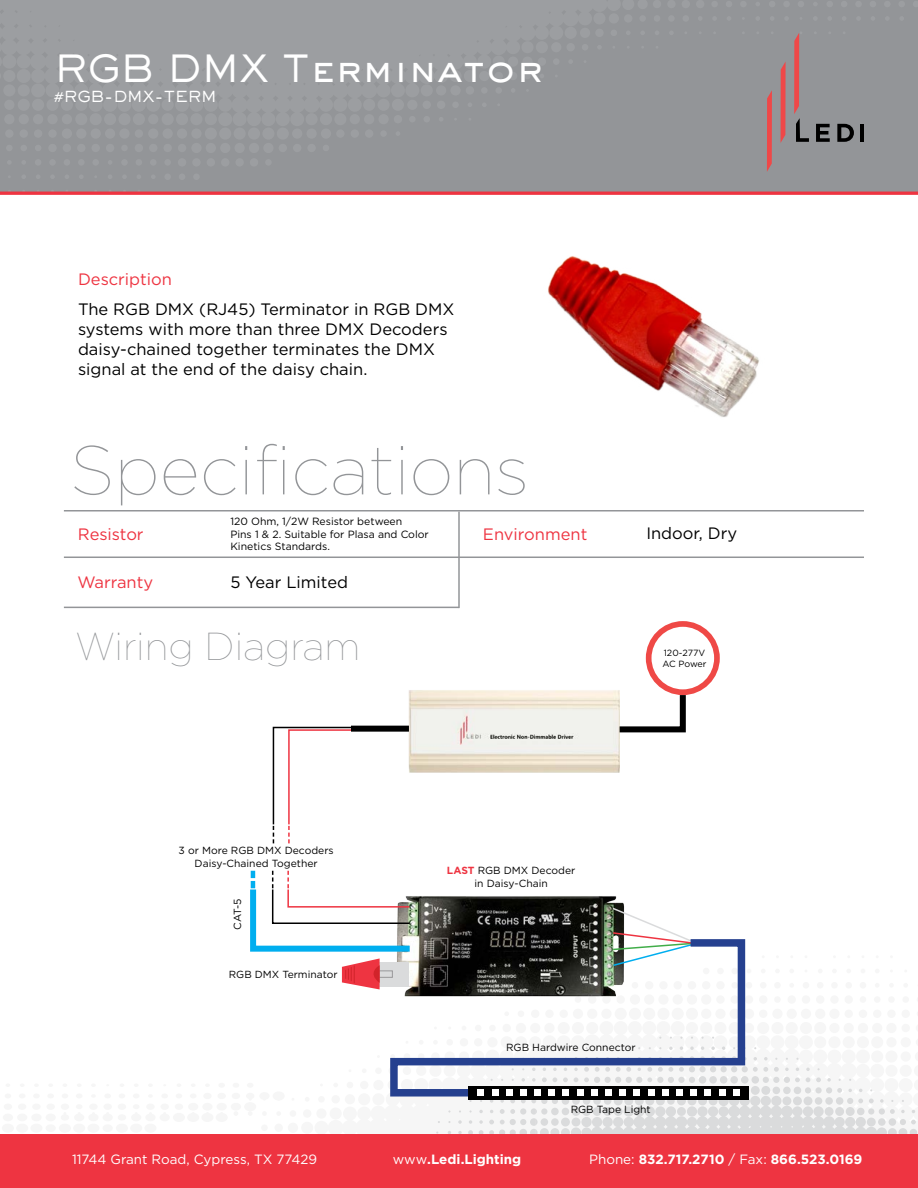
<style>
.page{position:relative;width:918px;height:1188px;background:#fff}
.page>*{position:absolute;margin:0;border:0;box-sizing:border-box;transform-origin:0 0}
.t1{font:100 69px "Gotham";color:#939598}
.t2{font:100 39px "Gotham";color:#939598}
.t3{font:500 36.9px "Sackers Gothic Std";color:#fff}
.t4{font:16.5px/19.8px "Gotham";color:#000}
.t5{font:16.5px "Gotham";color:#ee3441}
.t6{font:500 15px "Sackers Gothic Std";color:#fff}
.t7{font:700 13.35px "Gotham";color:#fff}
.t8{font:13.35px "Gotham";color:#fff}
.t9{font:10.5px/12.6px "Gotham";color:#000}
.t10{font:10.35px/12.5px "Gotham";color:#000;text-align:center}
.t11{font:9px/10.8px "Gotham";color:#000}
.s1{font-weight:700;color:#ee3441}
.s2{font-weight:400}
</style>
<div class="page">
<svg style="left:749px;top:1047px;width:124px;height:52px;fill:#f6f6f6"></svg>
<svg style="left:436px;top:1099px;width:482px;height:35px;fill:#ddddde"></svg>
<svg style="left:0;top:0;width:918px;height:192px;fill:#939598"></svg>
<svg style="left:622px;top:0;width:296px;height:22px"></svg>
<svg style="left:0;top:192px;width:918px;height:3px"></svg>
<div style="left:0;top:1134px;width:918px;height:54px;background:#ee3441"></div>
<svg style="left:816px;top:124px;width:14px;height:18px"></svg>
<svg style="left:837px;top:124px;width:17px;height:18px"></svg>
<hr style="left:860px;top:124px;width:4px;height:18px;background:#000">
<svg style="left:767px;top:90px;width:5px;height:82px"></svg>
<svg style="left:781px;top:61px;width:5px;height:82px"></svg>
<svg style="left:794px;top:33px;width:15px;height:109px"></svg>
<hr style="left:64px;top:607px;width:395px;height:1px;background:#939598">
<hr style="left:64px;top:557px;width:800px;height:1px;background:#939598">
<hr style="left:64px;top:510px;width:800px;height:2px;background:#939598">
<hr style="left:458px;top:512px;width:2px;height:96px;background:#939598">
<img style="left:548px;top:256px;width:211px;height:161px">
<img style="left:416px;top:896px;width:208px;height:39px">
<img style="left:406px;top:690px;width:213px;height:83px">
<div style="left:646px;top:621px;width:74px;height:74px;border:6px solid #ef4946;border-radius:50%"></div>
<svg style="left:614px;top:689px;width:75px;height:46px"></svg>
<svg style="left:611px;top:906px;width:67px;height:29px"></svg>
<svg style="left:390px;top:935px;width:359px;height:165px"></svg>
<svg style="left:250px;top:871px;width:166px;height:118px"></svg>
<div style="left:351px;top:726px;width:58px;height:6px;background:#000"></div>
<svg style="left:272px;top:726px;width:82px;height:117px"></svg>
<h3 class="t3" style="left:54px;top:44px;width:490px">RGB DMX Terminator</h3>
<p class="t6" style="left:54px;top:87px;width:164px">#RGB-DMX-TERM</p>
<p class="t5" style="left:78px;top:270px;width:96px">Description</p>
<p class="t4" style="left:78px;top:299px;width:378px">The RGB DMX (RJ45) Terminator in RGB DMX systems with more than three DMX Decoders daisy-chained together terminates the DMX signal at the end of the daisy chain.</p>
<h1 class="t1" style="left:70px;top:433px;width:460px">Specifications</h1>
<p class="t5" style="left:78px;top:525px;width:67px">Resistor</p>
<p class="t5" style="left:77px;top:573px;width:77px">Warranty</p>
<p class="t9" style="left:230px;top:515px;width:200px">120 Ohm, 1/2W Resistor between<br>Pins 1 &amp; 2. Suitable for Plasa and Color<br>Kinetics Standards.</p>
<p class="t4" style="left:230px;top:572px;width:119px">5 Year Limited</p>
<h2 class="t2" style="left:75px;top:625px;width:287px">Wiring Diagram</h2>
<p class="t5" style="left:483px;top:525px;width:106px">Environment</p>
<p class="t4" style="left:646px;top:523px;width:92px">Indoor, Dry</p>
<p class="t11" style="left:662px;top:648px;width:46px">120-277V<br>AC Power</p>
<p class="t10" style="left:179px;top:844px;width:157px">3 or More RGB DMX Decoders<br>Daisy-Chained Together</p>
<p class="t10" style="left:231px;top:930px;width:33px;rotate:-90deg">CAT-5</p>
<p class="t10" style="left:229px;top:968px;width:110px">RGB DMX Terminator</p>
<p class="t10" style="left:447px;top:864px;width:130px"><span class="s1">LAST</span> RGB DMX Decoder in Daisy-Chain</p>
<p class="t10" style="left:506px;top:1041px;width:131px">RGB Hardwire Connector</p>
<p class="t10" style="left:571px;top:1103px;width:82px">RGB Tape Light</p>
<p class="t8" style="left:72px;top:1152px;width:247px">11744 Grant Road, Cypress, TX 77429</p>
<p class="t7" style="left:393px;top:1151px;width:130px"><span class="s2">www</span>.Ledi.Lighting</p>
<p class="t7" style="left:589px;top:1151px;width:275px"><span class="s2">Phone:</span> 832.717.2710 <span class="s2">/ Fax:</span> 866.523.0169</p>
</div>
